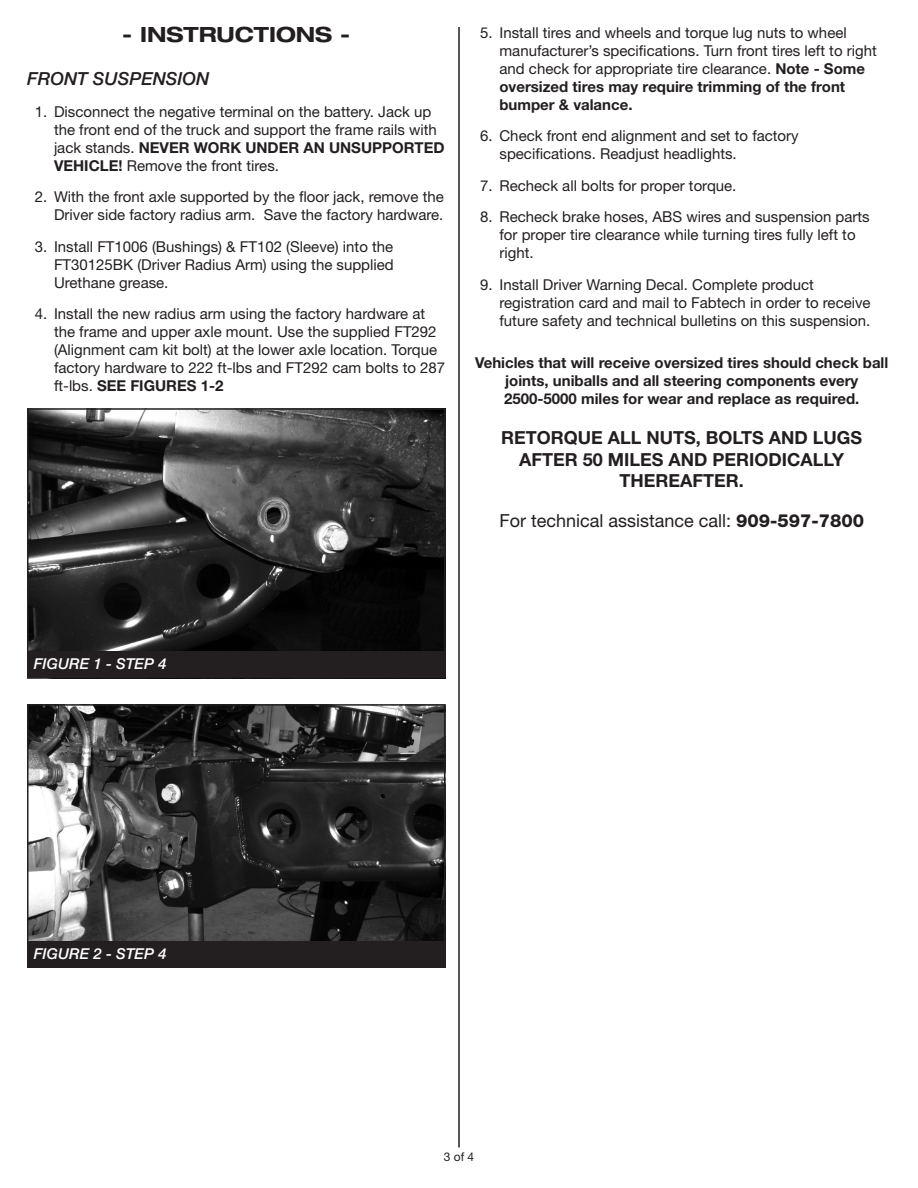
<style>
.page{position:relative;width:918px;height:1188px;background:#fff}
.page>*{position:absolute;margin:0;border:0;box-sizing:border-box;transform-origin:0 0}
.t1{font:700 expanded 21px "Helvetica Neue LT Std";color:#231f20}
.t2{font:700 18px/21.6px "Helvetica Neue LT Std";color:#231f20;text-align:center}
.t3{font:18px "Helvetica Neue LT Std";color:#231f20}
.Instruction_-_Header{font:italic 500 18px "Helvetica Neue LT Std";color:#231f20}
.t4{font:15px/18px "Helvetica Neue LT Std";color:#231f20}
.t5{font:700 15px/18px "Helvetica Neue LT Std";color:#231f20;text-align:center}
.t6{font:italic 500 15px "Helvetica Neue LT Std";color:#fff}
.t7{font:12px "Helvetica Neue LT Std";color:#231f20}
.s1{font-weight:700}
.s2{font-weight:800}
</style>
<div class="page">
<hr style="left:458px;top:27px;width:2px;height:1121px;background:#231f20">
<img style="left:30px;top:411px;width:413px;height:240px">
<div style="left:27px;top:408px;width:419px;height:270px;border:2px solid #231f20"></div>
<div style="left:27px;top:651px;width:419px;height:27px;background:#231f20"></div>
<img style="left:30px;top:707px;width:413px;height:235px">
<div style="left:27px;top:704px;width:419px;height:262px;border:2px solid #231f20"></div>
<div style="left:27px;top:942px;width:419px;height:26px;background:#231f20"></div>
<p class="t1" style="left:122px;top:21px;width:230px">- INSTRUCTIONS -</p>
<p class="Instruction_-_Header" style="left:27px;top:68px;width:184px">FRONT SUSPENSION</p>
<p class="t4" style="left:54px;top:102px;width:392px;text-indent:-19px">1. Disconnect the negative terminal on the battery. Jack up the front end of the truck and support the frame rails with jack stands. <span class="s1">NEVER WORK UNDER AN UNSUPPORTED VEHICLE!</span> Remove the front tires.</p>
<p class="t4" style="left:35px;top:188px;width:411px;text-align:right">2. With the front axle supported by the floor jack, remove the<br>Driver side factory radius arm. Save the factory hardware.</p>
<p class="t4" style="left:54px;top:237px;width:341px;text-align:justify;text-indent:-19px">3. Install FT1006 (Bushings) &amp; FT102 (Sleeve) into the FT30125BK (Driver Radius Arm) using the supplied Urethane grease.</p>
<p class="t4" style="left:54px;top:305px;width:393px;text-indent:-19px">4. Install the new radius arm using the factory hardware at the frame and upper axle mount. Use the supplied FT292 (Alignment cam kit bolt) at the lower axle location. Torque factory hardware to 222 ft-lbs and FT292 cam bolts to 287 ft-lbs. <span class="s1">SEE FIGURES 1-2</span></p>
<p class="t4" style="left:500px;top:23px;width:379px;text-indent:-19px">5. Install tires and wheels and torque lug nuts to wheel manufacturer’s specifications. Turn front tires left to right and check for appropriate tire clearance. <span class="s1">Note - Some oversized tires may require trimming of the front bumper &amp; valance.</span></p>
<p class="t4" style="left:500px;top:127px;width:301px;text-indent:-19px">6. Check front end alignment and set to factory specifications. Readjust headlights.</p>
<p class="t4" style="left:480px;top:176px;width:258px">7. Recheck all bolts for proper torque.</p>
<p class="t4" style="left:500px;top:208px;width:372px;text-indent:-19px">8. Recheck brake hoses, ABS wires and suspension parts for proper tire clearance while turning tires fully left to right.</p>
<p class="t4" style="left:500px;top:275px;width:373px;text-indent:-19px">9. Install Driver Warning Decal. Complete product registration card and mail to Fabtech in order to receive future safety and technical bulletins on this suspension.</p>
<p class="t5" style="left:475px;top:354px;width:415px">Vehicles that will receive oversized tires should check ball joints, uniballs and all steering components every<br>2500-5000 miles for wear and replace as required.</p>
<p class="t2" style="left:501px;top:426px;width:363px">RETORQUE ALL NUTS, BOLTS AND LUGS<br>AFTER 50 MILES AND PERIODICALLY<br>THEREAFTER.</p>
<p class="t3" style="left:499px;top:510px;width:366px">For technical assistance call: <span class="s2">909-597-7800</span></p>
<p class="t6" style="left:34px;top:654px;width:134px">FIGURE 1 - STEP 4</p>
<p class="t6" style="left:34px;top:945px;width:134px">FIGURE 2 - STEP 4</p>
<p class="t7" style="left:444px;top:1150px;width:32px">3 of 4</p>
</div>
